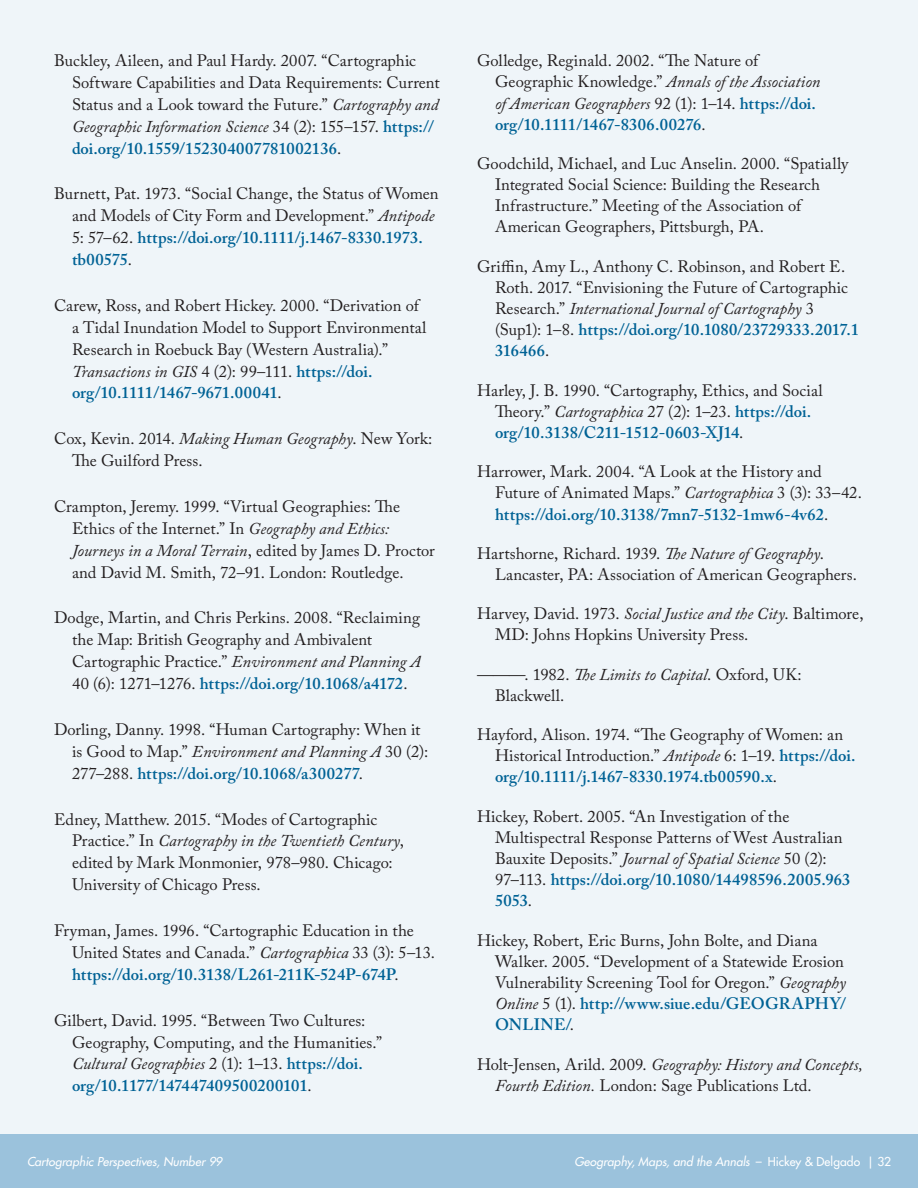
<style>
.page{position:relative;width:918px;height:1188px;background:#fff}
.page>*{position:absolute;margin:0;border:0;box-sizing:border-box;transform-origin:0 0}
.References{font:16.5px/21.1px "Adobe Caslon Pro";letter-spacing:.005em;color:#231f20}
.References-2{font:16.5px/21.9px "Adobe Caslon Pro";letter-spacing:-.015em;color:#231f20}
.t1{font:italic 500 12px "Futura Std";letter-spacing:.005em;color:#fff}
.s1{font-style:italic}
.s2{font-weight:600;color:#006295}
.s3{font-style:normal}
</style>
<div class="page">
<div style="left:0;top:1134px;width:918px;height:54px;background:#9bc2dc"></div>
<div style="left:0;top:0;width:918px;height:1134px;background:#eff5f9"></div>
<p class="References" style="left:72px;top:49px;width:369px;line-height:21.9px;text-indent:-18px">Buckley, Aileen, and Paul Hardy. 2007. “Cartographic Software Capabilities and Data Requirements: Current Status and a Look toward the Future.” <span class="s1">Cartography and Geographic Information Science</span> 34 (2): 155–157. <span class="s2">https:// doi.org/10.1559/152304007781002136</span>.</p>
<p class="References-2" style="left:72px;top:183px;width:368px;text-indent:-18px">Burnett, Pat. 1973. “Social Change, the Status of Women and Models of City Form and Development.” <span class="s1">Antipode </span>5: 57–62. <span class="s2">https://doi.org/10.1111/j.1467-8330.1973. tb00575</span>.</p>
<p class="References" style="left:72px;top:294px;width:356px;line-height:21.9px;text-indent:-18px">Carew, Ross, and Robert Hickey. 2000. “Derivation of a Tidal Inundation Model to Support Environmental Research in Roebuck Bay (Western Australia).” <span class="s1">Transactions in GIS</span> 4 (2): 99–111. <span class="s2">https://doi. org/10.1111/1467-9671.00041</span>.</p>
<p class="References" style="left:72px;top:428px;width:362px;line-height:21.9px;text-indent:-18px">Cox, Kevin. 2014. <span class="s1">Making Human Geography</span>. New York:<br>The Guilford Press.</p>
<p class="References" style="left:72px;top:495px;width:364px;line-height:21.9px;text-indent:-18px">Crampton, Jeremy. 1999. “Virtual Geographies: The Ethics of the Internet.” In <span class="s1">Geography and Ethics:<br>Journeys in a Moral Terrain</span>, edited by James D. Proctor and David M. Smith, 72–91. London: Routledge.</p>
<p class="References" style="left:72px;top:607px;width:350px;line-height:21.9px;text-indent:-18px">Dodge, Martin, and Chris Perkins. 2008. “Reclaiming the Map: British Geography and Ambivalent Cartographic Practice.” <span class="s1">Environment and Planning A </span>40 (6): 1271–1276. <span class="s2">https://doi.org/10.1068/a4172</span>.</p>
<p class="References" style="left:72px;top:718px;width:358px;line-height:21.9px;text-indent:-18px">Dorling, Danny. 1998. “Human Cartography: When it is Good to Map.” <span class="s1">Environment and Planning A</span> 30 (2):<br>277–288. <span class="s2">https://doi.org/10.1068/a300277</span>.</p>
<p class="References" style="left:72px;top:808px;width:334px;line-height:21.9px;text-indent:-18px">Edney, Matthew. 2015. “Modes of Cartographic Practice.” In <span class="s1">Cartography in the Twentieth Century</span>, edited by Mark Monmonier, 978–980. Chicago:<br>University of Chicago Press.</p>
<p class="References" style="left:72px;top:919px;width:365px;line-height:21.9px;text-indent:-18px">Fryman, James. 1996. “Cartographic Education in the<br>United States and Canada.” <span class="s1">Cartographica</span> 33 (3): 5–13. <span class="s2">https://doi.org/10.3138/L261-211K-524P-674P</span>.</p>
<p class="References" style="left:72px;top:1009px;width:311px;line-height:21.9px;text-indent:-18px">Gilbert, David. 1995. “Between Two Cultures:<br>Geography, Computing, and the Humanities.” <span class="s1">Cultural Geographies</span> 2 (1): 1–13. <span class="s2">https://doi. org/10.1177/147447409500200101</span>.</p>
<p class="References" style="left:495px;top:50px;width:327px;text-indent:-18px">Golledge, Reginald. 2002. “The Nature of Geographic Knowledge.” <span class="s1">Annals of the Association of American Geographers</span> 92 (1): 1–14. <span class="s2">https://doi. org/10.1111/1467-8306.00276</span>.</p>
<p class="References" style="left:495px;top:153px;width:355px;text-indent:-18px">Goodchild, Michael, and Luc Anselin. 2000. “Spatially Integrated Social Science: Building the Research Infrastructure.” Meeting of the Association of American Geographers, Pittsburgh, PA.</p>
<p class="References" style="left:495px;top:255px;width:365px;text-indent:-18px">Griffin, Amy L., Anthony C. Robinson, and Robert E.<br>Roth. 2017. “Envisioning the Future of Cartographic Research.” <span class="s1">International Journal of Cartography</span> 3 (Sup1): 1–8. <span class="s2">https://doi.org/10.1080/23729333.2017.1<br>316466</span>.</p>
<p class="References" style="left:495px;top:379px;width:329px;text-indent:-18px">Harley, J. B. 1990. “Cartography, Ethics, and Social<br>Theory.” <span class="s1">Cartographica</span> 27 (2): 1–23. <span class="s2">https://doi. org/10.3138/C211-1512-0603-XJ14</span>.</p>
<p class="References" style="left:495px;top:461px;width:369px;text-indent:-18px">Harrower, Mark. 2004. “A Look at the History and<br>Future of Animated Maps.” <span class="s1">Cartographica</span> 3 (3): 33–42. <span class="s2">https://doi.org/10.3138/7mn7-5132-1mw6-4v62</span>.</p>
<p class="References" style="left:495px;top:543px;width:363px;text-indent:-18px">Hartshorne, Richard. 1939. <span class="s1">The Nature of Geography</span>.<br>Lancaster, PA: Association of American Geographers.</p>
<p class="References" style="left:495px;top:603px;width:370px;text-indent:-18px">Harvey, David. 1973. <span class="s1">Social Justice and the City</span>. Baltimore,<br>MD: Johns Hopkins University Press.</p>
<p class="References" style="left:495px;top:663px;width:308px;text-indent:-18px">———. 1982. <span class="s1">The Limits to Capital</span>. Oxford, UK:<br>Blackwell.</p>
<p class="References" style="left:495px;top:724px;width:362px;text-indent:-18px">Hayford, Alison. 1974. “The Geography of Women: an<br>Historical Introduction.” <span class="s1">Antipode</span> 6: 1–19. <span class="s2">https://doi. org/10.1111/j.1467-8330.1974.tb00590.x</span>.</p>
<p class="References" style="left:495px;top:805px;width:357px;text-indent:-18px">Hickey, Robert. 2005. “An Investigation of the Multispectral Response Patterns of West Australian Bauxite Deposits.” <span class="s1">Journal of Spatial Science</span> 50 (2):<br>97–113. <span class="s2">https://doi.org/10.1080/14498596.2005.963<br>5053</span>.</p>
<p class="References" style="left:495px;top:929px;width:353px;text-indent:-18px">Hickey, Robert, Eric Burns, John Bolte, and Diana Walker. 2005. “Development of a Statewide Erosion Vulnerability Screening Tool for Oregon.” <span class="s1">Geography Online</span> 5 (1). <span class="s2">http://www.siue.edu/GEOGRAPHY/ ONLINE/</span>.</p>
<p class="References" style="left:495px;top:1053px;width:369px;text-indent:-18px">Holt-Jensen, Arild. 2009. <span class="s1">Geography: History and Concepts,<br>Fourth Edition.</span> London: Sage Publications Ltd.</p>
<p class="t1" style="left:27px;top:1154px;width:197px">Cartographic Perspectives, Number 99</p>
<p class="t1" style="left:574px;top:1154px;width:318px">Geography, Maps, and the Annals <span class="s3">– Hickey &amp; Delgado | 32</span></p>
</div>
